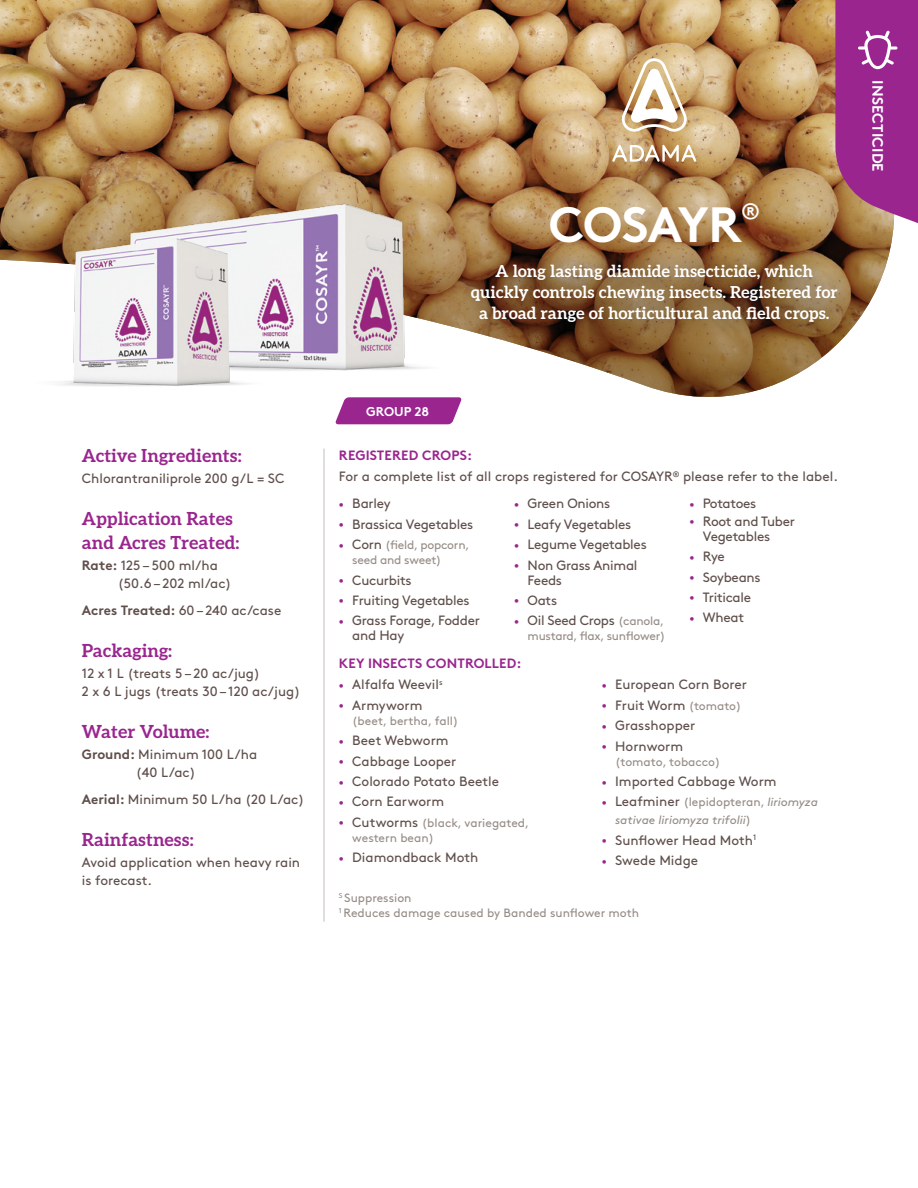
<style>
.page{position:relative;width:918px;height:1188px;background:#fff}
.page>*{position:absolute;margin:0;border:0;box-sizing:border-box;transform-origin:0 0}
.t1{font:700 49.5px "Brown Pro";letter-spacing:-.015em;color:#fff}
.t2{font:700 21.9px "Brown LL";color:#fff}
.t3{font:700 18px/24px "Aleo";color:#9a258f}
.t4{font:700 16.5px/21px "Aleo";color:#fff;text-align:center}
.t5{font:700 15px "Brown Pro";letter-spacing:.01em;color:#fff}
.t6{font:13.5px/18px "Brown Pro";letter-spacing:-.005em;color:#5f4f4b}
.t7{font:700 13.5px "Brown Pro";color:#5f4f4b}
.t8{font:700 13.5px "Brown Pro";letter-spacing:.01em;color:#9a258f}
.t9{font:13.5px "Brown Pro";letter-spacing:-.025em;color:#5f4f4b}
.t10{font:700 12.75px "Brown Pro";letter-spacing:.01em;color:#fff}
.t11{font:12px/15px "Brown Pro";color:#978d87}
.t12{font:italic 12px/18px "Brown Pro";color:#978d87}
.t13{font:12px/15px "Brown Pro";letter-spacing:-.02em;color:#978d87}
.s1{font-weight:700}
.s2{font-weight:400}
.s3{font-weight:700;color:#9a258f}
.s4{font-size:9px;color:#9a258f}
.s5{font-size:13.5px;color:#5f4f4b}
.s6{font-size:12px;color:#978d87}
.s7{font-style:normal;font-size:9px;color:#9a258f}
.s8{font-style:normal;font-size:13.5px;color:#5f4f4b}
.s9{font-style:normal}
</style>
<div class="page">
<svg style="left:0;top:0;width:894px;height:397px;background:#b89365"></svg>
<svg style="left:621px;top:58px;width:67px;height:74px"></svg>
<svg style="left:612px;top:145px;width:84px;height:17px"></svg>
<div style="left:453px;top:246px;width:402px;height:94px;background:#231f20;opacity:.75"></div>
<svg style="left:835px;top:0;width:83px;height:229px;background:#9f368c"></svg>
<hr style="left:324px;top:449px;width:1px;height:473px;background:#c4bdb9">
<img style="left:0;top:130px;width:474px;height:343px">
<h3 class="t3" style="left:82px;top:443px;width:161px">Active Ingredients:</h3>
<p class="t6" style="left:82px;top:469px;width:204px">Chlorantraniliprole 200 g/L = SC</p>
<h3 class="t3" style="left:82px;top:506px;width:159px">Application Rates and Acres Treated:</h3>
<p class="t6" style="left:118px;top:556px;width:115px;text-indent:-36px"><span class="s1">Rate:</span> 125 – 500 ml/ha (50.6 – 202 ml/ac)</p>
<p class="t7" style="left:82px;top:600px;width:201px">Acres Treated: <span class="s2">60 – 240 ac/case</span></p>
<h3 class="t3" style="left:82px;top:638px;width:92px">Packaging:</h3>
<p class="t6" style="left:82px;top:664px;width:220px">12 x 1 L (treats 5 – 20 ac/jug)<br>2 x 6 L jugs (treats 30 – 120 ac/jug)</p>
<h3 class="t3" style="left:82px;top:719px;width:129px">Water Volume:</h3>
<p class="t6" style="left:82px;top:745px;width:177px;text-align:center"><span class="s1">Ground:</span> Minimum 100 L/ha (40 L/ac)</p>
<p class="t6" style="left:82px;top:790px;width:224px"><span class="s1">Aerial:</span> Minimum 50 L/ha (20 L/ac)</p>
<h3 class="t3" style="left:82px;top:827px;width:113px">Rainfastness:</h3>
<p class="t6" style="left:82px;top:853px;width:220px">Avoid application when heavy rain is forecast.</p>
<h1 class="t1" style="left:549px;top:185px;width:194px">COSAYR</h1>
<h2 class="t2" style="left:742px;top:195px;width:20px">®</h2>
<p class="t10" style="left:366px;top:401px;width:65px">GROUP 28</p>
<p class="t4" style="left:471px;top:260px;width:368px">A long lasting diamide insecticide, which quickly controls chewing insects. Registered for a broad range of horticultural and field crops.</p>
<p class="t6" style="left:339px;top:444px;width:501px;line-height:21px"><span class="s3">REGISTERED CROPS:<br></span>For a complete list of all crops registered for COSAYR<sup>®</sup> please refer to the label.</p>
<p class="t6" style="left:339px;top:493px;width:53px"><span class="s4">•</span> Barley</p>
<p class="t6" style="left:339px;top:514px;width:136px"><span class="s4">•</span> Brassica Vegetables</p>
<p class="t13" style="left:352px;top:536px;width:119px;text-indent:-13px"><span class="s4">•</span> <span class="s5">Corn</span> (field, popcorn, seed and sweet)</p>
<p class="t6" style="left:339px;top:570px;width:74px"><span class="s4">•</span> Cucurbits</p>
<p class="t6" style="left:339px;top:590px;width:132px"><span class="s4">•</span> Fruiting Vegetables</p>
<p class="t6" style="left:352px;top:612px;width:129px;line-height:15px;text-indent:-14px"><span class="s4">•</span> Grass Forage, Fodder and Hay</p>
<p class="t6" style="left:514px;top:493px;width:98px"><span class="s4">•</span> Green Onions</p>
<p class="t6" style="left:514px;top:514px;width:119px"><span class="s4">•</span> Leafy Vegetables</p>
<p class="t6" style="left:514px;top:534px;width:134px"><span class="s4">•</span> Legume Vegetables</p>
<p class="t6" style="left:528px;top:556px;width:111px;line-height:15px;text-indent:-14px"><span class="s4">•</span> Non Grass Animal<br>Feeds</p>
<p class="t6" style="left:514px;top:590px;width:45px"><span class="s4">•</span> Oats</p>
<p class="t6" style="left:514px;top:611px;width:152px"><span class="s4">•</span> Oil Seed Crops <span class="s6">(canola,</span></p>
<p class="t13" style="left:528px;top:628px;width:139px">mustard, flax, sunflower)</p>
<p class="t9" style="left:689px;top:493px;width:69px"><span class="s4">•</span> Potatoes</p>
<p class="t6" style="left:703px;top:512px;width:94px;line-height:15px;text-indent:-14px"><span class="s4">•</span> Root and Tuber<br>Vegetables</p>
<p class="t6" style="left:689px;top:546px;width:37px"><span class="s4">•</span> Rye</p>
<p class="t6" style="left:689px;top:567px;width:73px"><span class="s4">•</span> Soybeans</p>
<p class="t6" style="left:689px;top:587px;width:63px"><span class="s4">•</span> Triticale</p>
<p class="t6" style="left:689px;top:608px;width:56px"><span class="s4">•</span> Wheat</p>
<p class="t8" style="left:339px;top:653px;width:184px">KEY INSECTS CONTROLLED:</p>
<p class="t6" style="left:339px;top:675px;width:105px"><span class="s4">•</span> Alfalfa Weevil<sup>s</sup></p>
<p class="t6" style="left:339px;top:695px;width:85px"><span class="s4">•</span> Armyworm</p>
<p class="t11" style="left:352px;top:712px;width:108px">(beet, bertha, fall)</p>
<p class="t6" style="left:339px;top:730px;width:111px"><span class="s4">•</span> Beet Webworm</p>
<p class="t6" style="left:339px;top:751px;width:119px"><span class="s4">•</span> Cabbage Looper</p>
<p class="t6" style="left:339px;top:771px;width:162px"><span class="s4">•</span> Colorado Potato Beetle</p>
<p class="t6" style="left:339px;top:792px;width:107px"><span class="s4">•</span> Corn Earworm</p>
<p class="t11" style="left:352px;top:814px;width:178px;text-indent:-13px"><span class="s4">•</span> <span class="s5">Cutworms</span> (black, variegated, western bean)</p>
<p class="t6" style="left:339px;top:848px;width:141px"><span class="s4">•</span> Diamondback Moth</p>
<p class="t6" style="left:602px;top:675px;width:147px"><span class="s4">•</span> European Corn Borer</p>
<p class="t6" style="left:602px;top:695px;width:141px"><span class="s4">•</span> Fruit Worm <span class="s6">(tomato)</span></p>
<p class="t6" style="left:602px;top:715px;width:95px"><span class="s4">•</span> Grasshopper</p>
<p class="t6" style="left:602px;top:736px;width:83px"><span class="s4">•</span> Hornworm</p>
<p class="t11" style="left:615px;top:753px;width:107px">(tomato, tobacco)</p>
<p class="t6" style="left:602px;top:771px;width:176px"><span class="s4">•</span> Imported Cabbage Worm</p>
<p class="t12" style="left:615px;top:792px;width:204px;text-indent:-13px"><span class="s7">•</span> <span class="s8">Leafminer</span> <span class="s9">(lepidopteran,</span> liriomyza sativae liriomyza trifolii<span class="s9">)</span></p>
<p class="t6" style="left:602px;top:830px;width:156px"><span class="s4">•</span> Sunflower Head Moth<sup>1</sup></p>
<p class="t6" style="left:602px;top:851px;width:98px"><span class="s4">•</span> Swede Midge</p>
<p class="t11" style="left:339px;top:889px;width:302px"><sup>S</sup> Suppression<br><sup>1</sup> Reduces damage caused by Banded sunflower moth</p>
<p class="t5" style="left:890px;top:80px;width:93px;rotate:90deg">INSECTICIDE</p>
</div>
